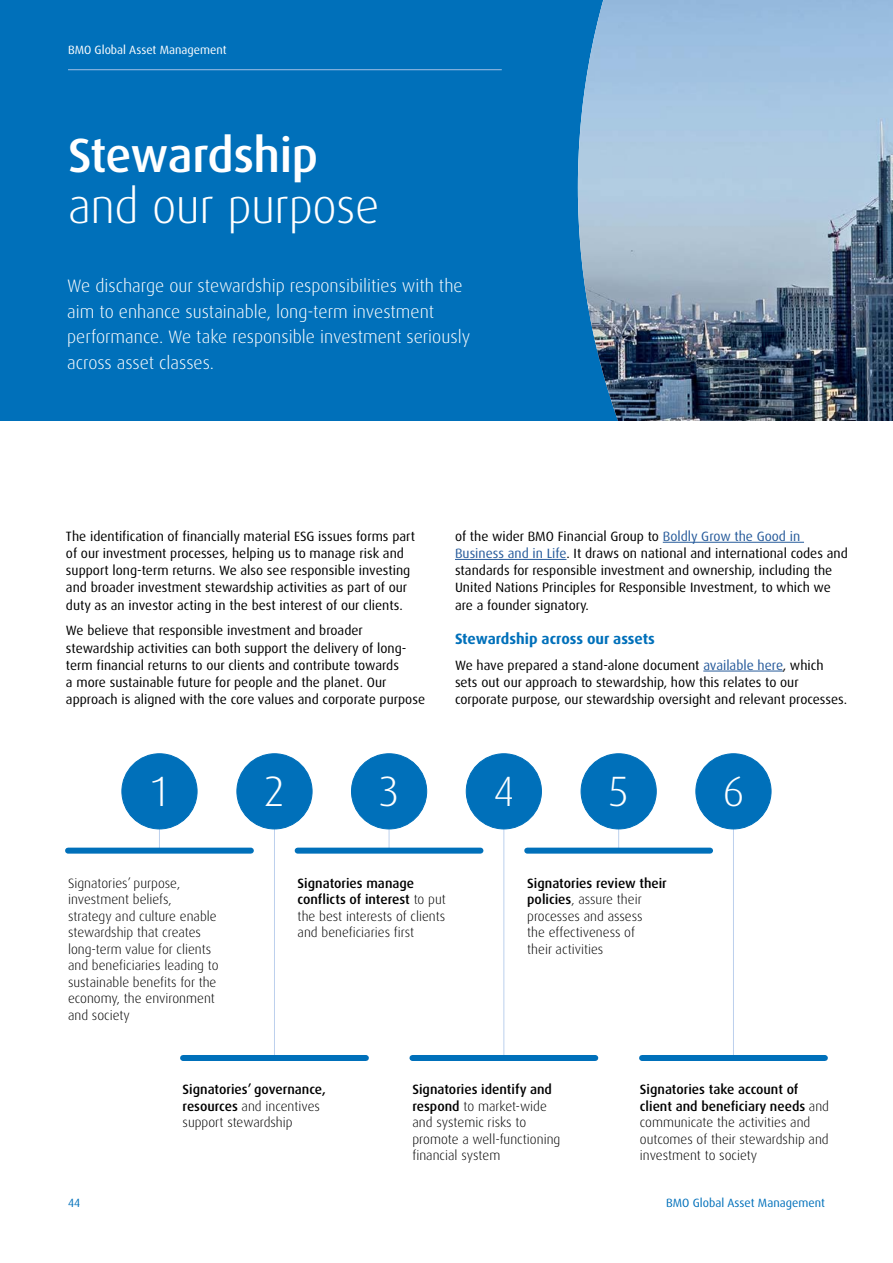
<style>
.page{position:relative;width:893px;height:1263px;background:#fff}
.page>*{position:absolute;margin:0;border:0;box-sizing:border-box;transform-origin:0 0}
.t1{font:300 48px "Dax Pro";letter-spacing:-.01em;color:#fff}
.t2{font:500 48px "Dax Pro";letter-spacing:-.01em;color:#fff}
.t3{font:300 42.45px "Dax Pro";color:#fff}
.t4{font:300 18px/25.8px "Dax Pro";color:#fff}
.t5{font:700 15px "Dax Pro";color:#0070ba}
.t6{font:13.5px/17.1px "Dax Pro";color:#000}
.t7{font:300 13.5px/16.5px "Dax Pro";color:#000}
.t8{font:500 13.5px/16.5px "Dax Pro";color:#000}
.t9{font:12px "Dax Pro";color:#0070ba}
.t10{font:12px "Dax Pro";color:#fff}
.s1{color:#275b9b}
.s2{font-weight:500}
.s3{font-weight:300}
</style>
<div class="page">
<hr style="left:159px;top:809px;width:1px;height:42px;background:#bcd0ed">
<div style="left:68px;top:848px;width:183px;height:6px;background:#0070ba"></div>
<hr style="left:389px;top:809px;width:1px;height:42px;background:#bcd0ed">
<div style="left:298px;top:848px;width:182px;height:6px;background:#0070ba"></div>
<hr style="left:618px;top:809px;width:1px;height:42px;background:#bcd0ed">
<div style="left:527px;top:848px;width:183px;height:6px;background:#0070ba"></div>
<hr style="left:733px;top:809px;width:1px;height:247px;background:#bcd0ed">
<hr style="left:503px;top:809px;width:1px;height:247px;background:#bcd0ed">
<hr style="left:274px;top:809px;width:1px;height:247px;background:#bcd0ed">
<div style="left:642px;top:1055px;width:183px;height:6px;background:#0070ba"></div>
<div style="left:412px;top:1055px;width:183px;height:6px;background:#0070ba"></div>
<div style="left:183px;top:1055px;width:183px;height:6px;background:#0070ba"></div>
<div style="left:122px;top:754px;width:75px;height:75px;background:#0070ba;border-radius:50%"></div>
<div style="left:122px;top:753px;width:75px;height:76px;border:1px solid #0070ba;border-radius:50%"></div>
<div style="left:351px;top:754px;width:76px;height:75px;background:#0070ba;border-radius:50%"></div>
<div style="left:351px;top:753px;width:76px;height:76px;border:1px solid #0070ba;border-radius:50%"></div>
<div style="left:581px;top:754px;width:75px;height:75px;background:#0070ba;border-radius:50%"></div>
<div style="left:581px;top:753px;width:76px;height:76px;border:1px solid #0070ba;border-radius:50%"></div>
<div style="left:696px;top:754px;width:75px;height:75px;background:#0070ba;border-radius:50%"></div>
<div style="left:695px;top:753px;width:76px;height:76px;border:1px solid #0070ba;border-radius:50%"></div>
<div style="left:466px;top:754px;width:75px;height:75px;background:#0070ba;border-radius:50%"></div>
<div style="left:466px;top:753px;width:76px;height:76px;border:1px solid #0070ba;border-radius:50%"></div>
<div style="left:237px;top:754px;width:75px;height:75px;background:#0070ba;border-radius:50%"></div>
<div style="left:237px;top:753px;width:75px;height:76px;border:1px solid #0070ba;border-radius:50%"></div>
<div style="left:0;top:0;width:893px;height:429px;background:#0070ba"></div>
<img style="left:578px;top:0;width:315px;height:421px">
<div style="left:0;top:421px;width:893px;height:196px;background:#fff"></div>
<hr style="left:68px;top:69px;width:434px;height:1px;background:#a4c1e6">
<hr style="left:663px;top:542px;width:141px;height:1px;background:#275b9b">
<hr style="left:455px;top:559px;width:111px;height:1px;background:#275b9b">
<hr style="left:703px;top:671px;width:80px;height:1px;background:#275b9b">
<p class="t10" style="left:68px;top:42px;width:160px">BMO Global Asset Management</p>
<h1 class="t2" style="left:68px;top:124px;width:252px">Stewardship</h1>
<h1 class="t1" style="left:68px;top:176px;width:313px">and our purpose</h1>
<h3 class="t4" style="left:67px;top:273px;width:405px">We discharge our stewardship responsibilities with the aim to enhance sustainable, long-term investment performance. We take responsible investment seriously across asset classes.</h3>
<p class="t6" style="left:66px;top:528px;width:351px">The identification of financially material ESG issues forms part of our investment processes, helping us to manage risk and support long-term returns. We also see responsible investing and broader investment stewardship activities as part of our duty as an investor acting in the best interest of our clients.</p>
<p class="t6" style="left:66px;top:622px;width:361px">We believe that responsible investment and broader stewardship activities can both support the delivery of long&shy;term financial returns to our clients and contribute towards<br>a more sustainable future for people and the planet. Our approach is aligned with the core values and corporate purpose</p>
<p class="t6" style="left:455px;top:528px;width:394px">of the wider BMO Financial Group to <span class="s1">Boldly Grow the Good in Business and in Life</span>. It draws on national and international codes and standards for responsible investment and ownership, including the United Nations Principles for Responsible Investment, to which we are a founder signatory.</p>
<p class="t5" style="left:455px;top:629px;width:201px">Stewardship across our assets</p>
<p class="t6" style="left:455px;top:656px;width:394px">We have prepared a stand-alone document <span class="s1">available here</span>, which sets out our approach to stewardship, how this relates to our corporate purpose, our stewardship oversight and relevant processes.</p>
<h2 class="t3" style="left:151px;top:764px;width:18px">1</h2>
<h2 class="t3" style="left:265px;top:764px;width:21px">2</h2>
<h2 class="t3" style="left:379px;top:764px;width:21px">3</h2>
<h2 class="t3" style="left:494px;top:764px;width:22px">4</h2>
<h2 class="t3" style="left:609px;top:764px;width:21px">5</h2>
<h2 class="t3" style="left:723px;top:764px;width:23px">6</h2>
<p class="t7" style="left:68px;top:875px;width:152px">Signatories’ purpose, investment beliefs, strategy and culture enable stewardship that creates long-term value for clients and beneficiaries leading to sustainable benefits for the economy, the environment and society</p>
<p class="t7" style="left:298px;top:875px;width:150px"><span class="s2">Signatories manage conflicts of interest</span> to put the best interests of clients and beneficiaries first</p>
<p class="t7" style="left:527px;top:875px;width:141px"><span class="s2">Signatories review their policies</span>, assure their processes and assess<br>the effectiveness of<br>their activities</p>
<p class="t8" style="left:183px;top:1081px;width:145px">Signatories’ governance, resources <span class="s3">and incentives support stewardship</span></p>
<p class="t7" style="left:412px;top:1081px;width:149px"><span class="s2">Signatories identify and respond</span> to market-wide and systemic risks to promote a well-functioning financial system</p>
<p class="t7" style="left:640px;top:1081px;width:191px"><span class="s2">Signatories take account of client and beneficiary needs</span> and communicate the activities and outcomes of their stewardship and investment to society</p>
<p class="t9" style="left:68px;top:1195px;width:14px">44</p>
<p class="t9" style="left:666px;top:1195px;width:160px">BMO Global Asset Management</p>
</div>
